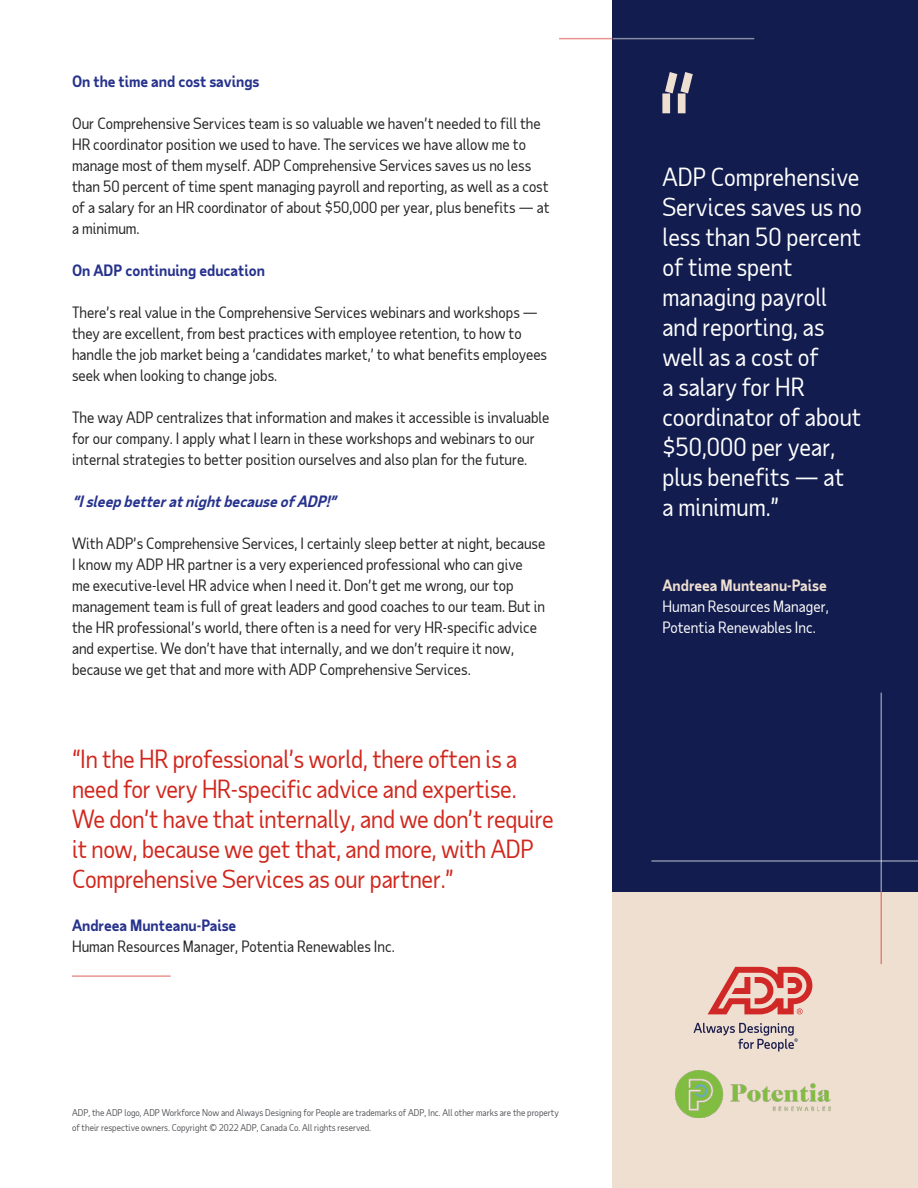
<style>
.page{position:relative;width:918px;height:1188px;background:#fff}
.page>*{position:absolute;margin:0;border:0;box-sizing:border-box;transform-origin:0 0}
.t1{font:24px/30px "Taub Sans";letter-spacing:-.01em;color:#d0271d}
.t2{font:24px/30px "Taub Sans";color:#fff}
.t3{font:15px/21px "Taub Sans";color:#222}
.t4{font:700 15px "Taub Sans";color:#26328c}
.t5{font:15px/21px "Taub Sans";color:#fff}
.t6{font:italic 700 15px "Taub Sans";color:#26328c}
.t7{font:700 15px "Taub Sans";color:#efdfd1}
.t8{font:9px/15px "Taub Sans";color:#54565a}
</style>
<div class="page">
<div style="left:613px;top:870px;width:305px;height:318px;background:#efdfd1"></div>
<div style="left:613px;top:0;width:305px;height:892px;background:#121c4e"></div>
<hr style="left:559px;top:38px;width:54px;height:1px;background:#d0271d">
<hr style="left:613px;top:38px;width:141px;height:1px;background:#fff">
<hr style="left:880px;top:892px;width:2px;height:72px;background:#d0271d">
<hr style="left:880px;top:693px;width:2px;height:199px;background:#fff">
<hr style="left:651px;top:860px;width:267px;height:2px;background:#fff">
<svg style="left:693px;top:1023px;width:105px;height:29px"></svg>
<svg style="left:708px;top:967px;width:104px;height:47px"></svg>
<svg style="left:662px;top:72px;width:31px;height:41px"></svg>
<hr style="left:72px;top:975px;width:99px;height:2px;background:#d0271d">
<img style="left:676px;top:1070px;width:154px;height:48px">
<p class="t4" style="left:72px;top:72px;width:189px">On the time and cost savings</p>
<p class="t3" style="left:72px;top:113px;width:479px">Our Comprehensive Services team is so valuable we haven’t needed to fill the HR coordinator position we used to have. The services we have allow me to manage most of them myself. ADP Comprehensive Services saves us no less than 50 percent of time spent managing payroll and reporting, as well as a cost of a salary for an HR coordinator of about $50,000 per year, plus benefits — at a minimum.</p>
<p class="t4" style="left:72px;top:261px;width:194px">On ADP continuing education</p>
<p class="t3" style="left:72px;top:302px;width:477px">There’s real value in the Comprehensive Services webinars and workshops — they are excellent, from best practices with employee retention, to how to handle the job market being a ‘candidates market,’ to what benefits employees seek when looking to change jobs.</p>
<p class="t3" style="left:72px;top:407px;width:479px">The way ADP centralizes that information and makes it accessible is invaluable for our company. I apply what I learn in these workshops and webinars to our internal strategies to better position ourselves and also plan for the future.</p>
<p class="t6" style="left:72px;top:492px;width:270px">“IsleepbetteratnightbecauseofADP!”</p>
<p class="t3" style="left:72px;top:533px;width:475px">With ADP’s Comprehensive Services, I certainly sleep better at night, because I know my ADP HR partner is a very experienced professional who can give<br>me executive-level HR advice when I need it. Don’t get me wrong, our top management team is full of great leaders and good coaches to our team. But in the HR professional’s world, there often is a need for very HR-specific advice and expertise. We don’t have that internally, and we don’t require it now, because we get that and more with ADP Comprehensive Services.</p>
<h1 class="t1" style="left:72px;top:743px;width:483px">“In the HR professional’s world, there often is a need for very HR-specific advice and expertise.<br>We don’t have that internally, and we don’t require it now, because we get that, and more, with ADP Comprehensive Services as our partner.”</h1>
<p class="t4" style="left:72px;top:916px;width:166px">Andreea Munteanu-Paise</p>
<p class="t3" style="left:72px;top:936px;width:324px">Human Resources Manager, Potentia Renewables Inc.</p>
<p class="t8" style="left:72px;top:1105px;width:488px">ADP, the ADP logo, ADP Workforce Now and Always Designing for People are trademarks of ADP, Inc. All other marks are the property of their respective owners. Copyright © 2022 ADP, Canada Co. All rights reserved.</p>
<h1 class="t2" style="left:662px;top:162px;width:201px">ADP Comprehensive<br>Services saves us no less than 50 percent of time spent managing payroll and reporting, as well as a cost of<br>a salary for HR coordinator of about $50,000 per year, plus benefits — at<br>a minimum.”</h1>
<p class="t7" style="left:662px;top:576px;width:166px">Andreea Munteanu-Paise</p>
<p class="t5" style="left:662px;top:596px;width:168px">Human Resources Manager,<br>Potentia Renewables Inc.</p>
</div>
